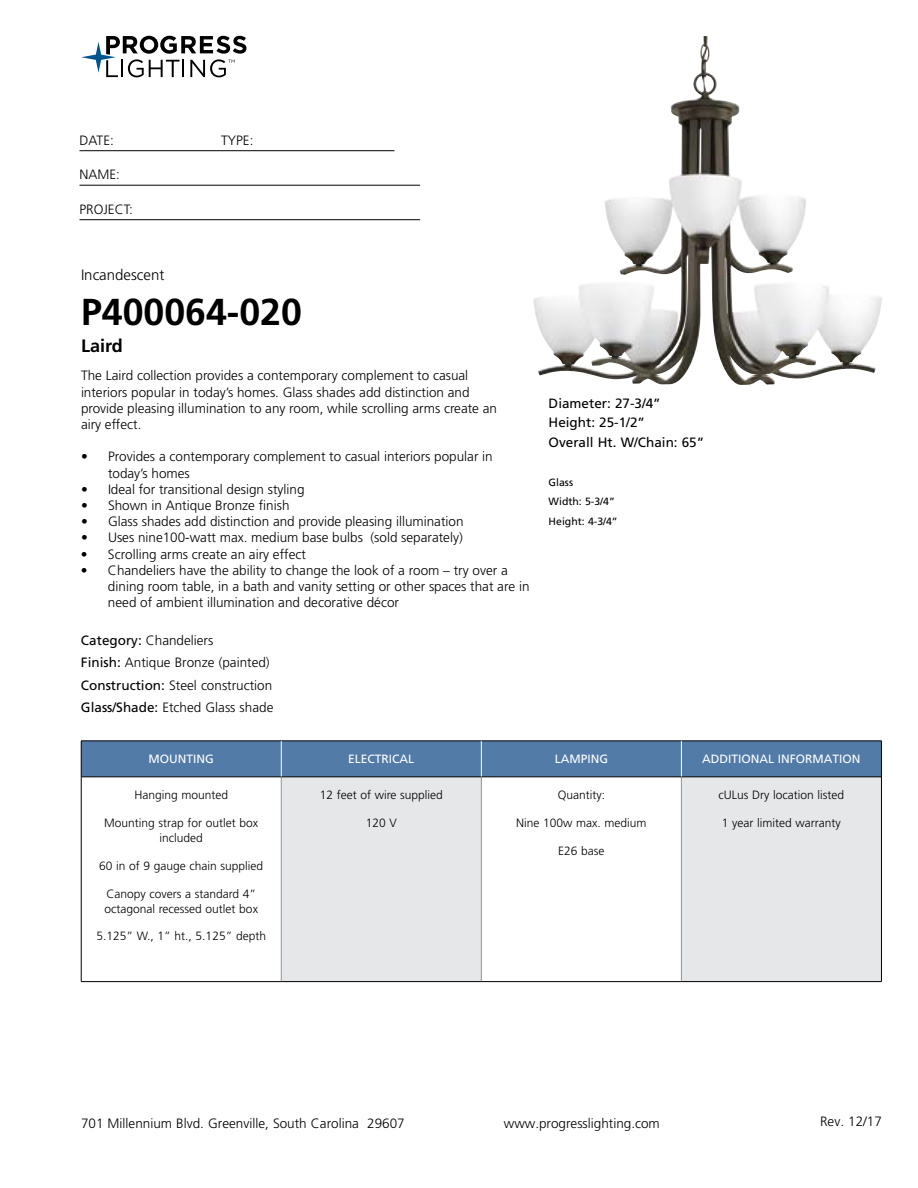
<style>
.page{position:relative;width:918px;height:1188px;background:#fff}
.page>*{position:absolute;margin:0;border:0;box-sizing:border-box;transform-origin:0 0}
.t1{font:700 37.5px "Frutiger LT Std";color:#000}
.t2{font:700 18px "Frutiger LT Std";color:#000}
.t3{font:300 15px "Frutiger LT Std";color:#000}
.t4{font:300 13.5px/16.2px "Frutiger LT Std";color:#000}
.t5{font:13.5px/19.5px "Frutiger LT Std";color:#000}
.t6{font:300 12px/15px "Frutiger LT Std";color:#000;text-align:center}
.t7{font:12px "Frutiger LT Std";color:#fff}
.t8{font:10.5px/19.5px "Frutiger LT Std";color:#000}
.s1{font-weight:400}
</style>
<div class="page">
<svg style="left:81px;top:36px;width:165px;height:41px"></svg>
<hr style="left:80px;top:150px;width:314px;height:1px;background:#000">
<hr style="left:80px;top:185px;width:340px;height:1px;background:#000">
<hr style="left:80px;top:219px;width:340px;height:1px;background:#000">
<div style="left:82px;top:742px;width:799px;height:34px;background:#527ba8"></div>
<div style="left:281px;top:777px;width:200px;height:205px;background:#e6e7e8"></div>
<div style="left:681px;top:777px;width:200px;height:205px;background:#e6e7e8"></div>
<hr style="left:281px;top:777px;width:1px;height:204px;background:#939598">
<hr style="left:481px;top:777px;width:1px;height:204px;background:#939598">
<hr style="left:681px;top:777px;width:1px;height:204px;background:#939598">
<hr style="left:81px;top:776px;width:200px;height:1px;background:#000">
<hr style="left:281px;top:776px;width:200px;height:1px;background:#000">
<hr style="left:481px;top:776px;width:200px;height:1px;background:#000">
<hr style="left:681px;top:776px;width:200px;height:1px;background:#000">
<hr style="left:81px;top:981px;width:200px;height:1px;background:#000">
<hr style="left:281px;top:981px;width:200px;height:1px;background:#000">
<hr style="left:481px;top:981px;width:200px;height:1px;background:#000">
<hr style="left:681px;top:981px;width:201px;height:1px;background:#000">
<hr style="left:81px;top:741px;width:200px;height:1px;background:#000">
<hr style="left:81px;top:741px;width:1px;height:36px;background:#000">
<hr style="left:281px;top:741px;width:200px;height:1px;background:#000">
<hr style="left:481px;top:741px;width:200px;height:1px;background:#000">
<hr style="left:681px;top:741px;width:201px;height:1px;background:#000">
<hr style="left:881px;top:741px;width:1px;height:36px;background:#000">
<hr style="left:81px;top:777px;width:1px;height:204px;background:#000">
<hr style="left:881px;top:777px;width:1px;height:204px;background:#000">
<hr style="left:281px;top:741px;width:1px;height:35px;background:#fff">
<hr style="left:681px;top:741px;width:1px;height:35px;background:#fff">
<hr style="left:481px;top:741px;width:1px;height:35px;background:#fff">
<img style="left:533px;top:36px;width:215px;height:349px">
<p class="t4" style="left:80px;top:133px;width:36px">DATE:</p>
<p class="t4" style="left:221px;top:133px;width:34px">TYPE:</p>
<p class="t4" style="left:80px;top:168px;width:42px">NAME:</p>
<p class="t4" style="left:80px;top:202px;width:55px">PROJECT:</p>
<p class="t3" style="left:81px;top:269px;width:85px">Incandescent</p>
<h1 class="t1" style="left:81px;top:290px;width:222px">P400064-020</h1>
<h2 class="t2" style="left:81px;top:335px;width:43px">Laird</h2>
<p class="t4" style="left:81px;top:369px;width:418px">The Laird collection provides a contemporary complement to casual interiors popular in today’s homes. Glass shades add distinction and provide pleasing illumination to any room, while scrolling arms create an airy effect.</p>
<p class="t4" style="left:108px;top:450px;width:386px;text-indent:-27px">• Provides a contemporary complement to casual interiors popular in today’s homes</p>
<p class="t4" style="left:81px;top:482px;width:225px">• Ideal for transitional design styling</p>
<p class="t4" style="left:81px;top:498px;width:210px">• Shown in Antique Bronze finish</p>
<p class="t4" style="left:81px;top:514px;width:384px">• Glass shades add distinction and provide pleasing illumination</p>
<p class="t4" style="left:81px;top:531px;width:383px">• Uses nine100-watt max. medium base bulbs (sold separately)</p>
<p class="t4" style="left:81px;top:547px;width:226px">• Scrolling arms create an airy effect</p>
<p class="t4" style="left:108px;top:563px;width:423px;text-indent:-27px">• Chandeliers have the ability to change the look of a room – try over a dining room table, in a bath and vanity setting or other spaces that are in need of ambient illumination and decorative décor</p>
<p class="t4" style="left:81px;top:630px;width:194px;line-height:22.5px"><span class="s1">Category:</span> Chandeliers<br><span class="s1">Finish:</span> Antique Bronze (painted)<br><span class="s1">Construction:</span> Steel construction<br><span class="s1">Glass/Shade:</span> Etched Glass shade</p>
<p class="t5" style="left:549px;top:394px;width:157px">Diameter: 27-3/4”<br>Height: 25-1/2”<br>Overall Ht. W/Chain: 65”</p>
<p class="t8" style="left:549px;top:473px;width:71px">Glass<br>Width: 5-3/4”<br>Height: 4-3/4”</p>
<p class="t7" style="left:149px;top:754px;width:67px">MOUNTING</p>
<p class="t7" style="left:348px;top:754px;width:68px">ELECTRICAL</p>
<p class="t7" style="left:555px;top:754px;width:55px">LAMPING</p>
<p class="t7" style="left:702px;top:754px;width:160px">ADDITIONAL INFORMATION</p>
<p class="t6" style="left:134px;top:789px;width:95px">Hanging mounted</p>
<p class="t6" style="left:104px;top:816px;width:156px">Mounting strap for outlet box included</p>
<p class="t6" style="left:99px;top:859px;width:166px">60 in of 9 gauge chain supplied</p>
<p class="t6" style="left:105px;top:887px;width:155px;text-align:left">Canopy covers a standard 4” octagonal recessed outlet box</p>
<p class="t6" style="left:96px;top:930px;width:171px">5.125” W., 1” ht., 5.125” depth</p>
<p class="t6" style="left:320px;top:789px;width:125px">12 feet of wire supplied</p>
<p class="t6" style="left:366px;top:816px;width:33px">120 V</p>
<p class="t6" style="left:719px;top:789px;width:127px">cULus Dry location listed</p>
<p class="t6" style="left:722px;top:816px;width:120px">1 year limited warranty</p>
<p class="t6" style="left:558px;top:789px;width:49px">Quantity:</p>
<p class="t6" style="left:516px;top:816px;width:132px">Nine 100w max. medium</p>
<p class="t6" style="left:558px;top:844px;width:48px">E26 base</p>
<p class="t4" style="left:81px;top:1116px;width:325px">701 Millennium Blvd. Greenville, South Carolina 29607</p>
<p class="t4" style="left:504px;top:1116px;width:158px">www.progresslighting.com</p>
<p class="t4" style="left:820px;top:1114px;width:63px">Rev. 12/17</p>
</div>
